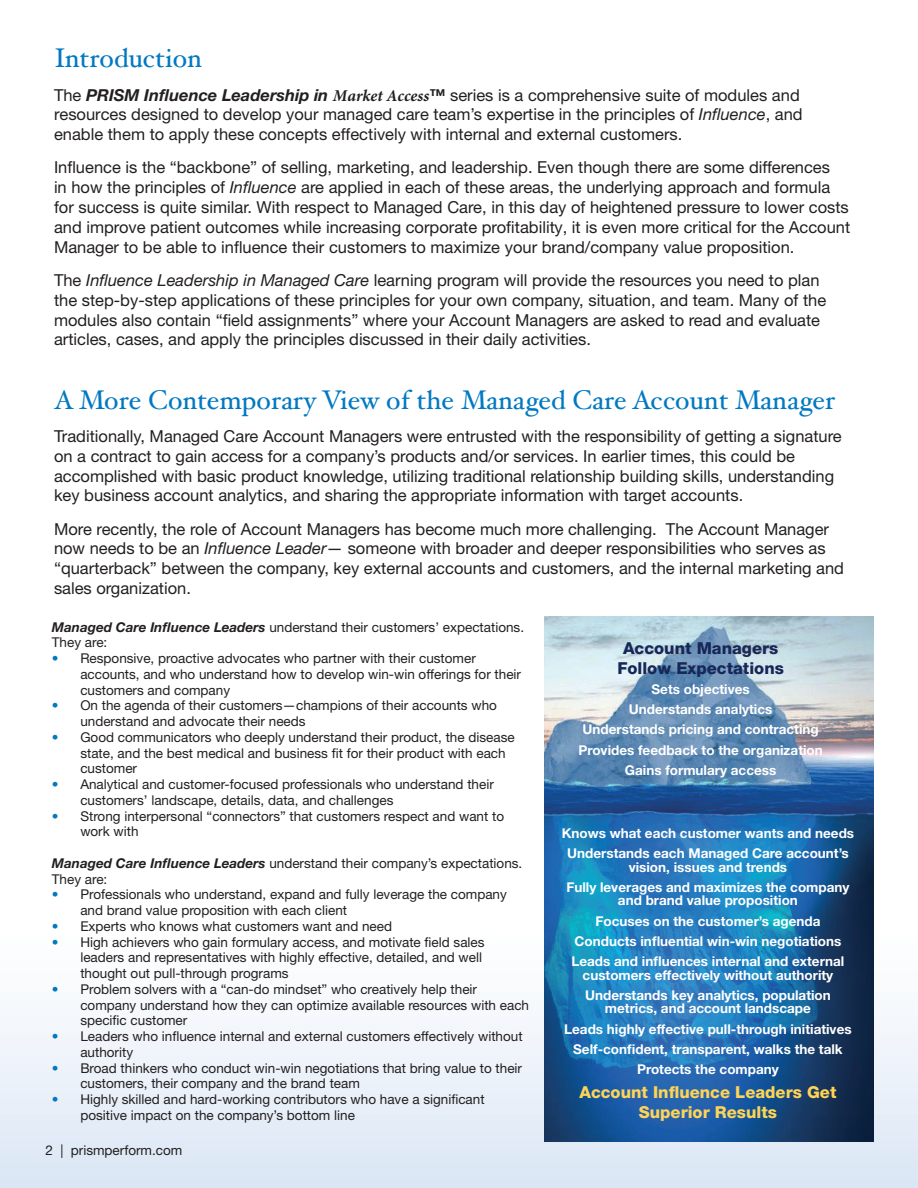
<style>
.page{position:relative;width:918px;height:1188px;background:#fff}
.page>*{position:absolute;margin:0;border:0;box-sizing:border-box;transform-origin:0 0}
.t1{font:27px "Hoefler Text";color:#0079c2}
.t2{font:16.5px/19.8px "Helvetica Neue";color:#231f20}
.t3{font:800 16.5px/19.5px "Helvetica Neue";color:#fed356;text-align:center}
.t4{font:800 16.5px "Helvetica Neue";color:#172757}
.t5{font:13.5px/15.8px "Helvetica Neue";color:#231f20}
.t6{font:700 13.5px/13.5px "Helvetica Neue";color:#fff;text-align:center}
.s1{font-weight:700;font-style:italic}
.s2{font-family:"Minion Pro";font-weight:700;font-style:italic}
.s3{font-style:italic}
.s4{color:#0079c2}
</style>
<div class="page">
<div style="left:0;top:920px;width:918px;height:268px;background:linear-gradient(to bottom,#fff,#dbe7f5)"></div>
<img style="left:544px;top:617px;width:330px;height:525px">
<p class="t1" style="left:54px;top:42px;width:150px">Introduction</p>
<p class="t2" style="left:54px;top:85px;width:750px">The <span class="s1">PRISM Influence Leadership in</span> <span class="s2">Market Access</span><span class="s1">™</span> series is a comprehensive suite of modules and resources designed to develop your managed care team’s expertise in the principles of <span class="s3">Influence</span>, and enable them to apply these concepts effectively with internal and external customers.</p>
<p class="t2" style="left:54px;top:157px;width:798px">Influence is the “backbone” of selling, marketing, and leadership. Even though there are some differences<br>in how the principles of <span class="s3">Influence</span> are applied in each of these areas, the underlying approach and formula for success is quite similar. With respect to Managed Care, in this day of heightened pressure to lower costs and improve patient outcomes while increasing corporate profitability, it is even more critical for the Account Manager to be able to influence their customers to maximize your brand/company value proposition.</p>
<p class="t2" style="left:54px;top:270px;width:774px">The <span class="s3">Influence Leadership in Managed Care</span> learning program will provide the resources you need to plan the step-by-step applications of these principles for your own company, situation, and team. Many of the modules also contain “field assignments” where your Account Managers are asked to read and evaluate articles, cases, and apply the principles discussed in their daily activities.</p>
<p class="t1" style="left:54px;top:384px;width:783px">A More Contemporary View of the Managed Care Account Manager</p>
<p class="t2" style="left:54px;top:426px;width:789px">Traditionally, Managed Care Account Managers were entrusted with the responsibility of getting a signature on a contract to gain access for a company’s products and/or services. In earlier times, this could be accomplished with basic product knowledge, utilizing traditional relationship building skills, understanding key business account analytics, and sharing the appropriate information with target accounts.</p>
<p class="t2" style="left:54px;top:519px;width:792px">More recently, the role of Account Managers has become much more challenging. The Account Manager now needs to be an <span class="s3">Influence Leader</span>— someone with broader and deeper responsibilities who serves as “quarterback” between the company, key external accounts and customers, and the internal marketing and sales organization.</p>
<p class="t5" style="left:52px;top:619px;width:474px"><span class="s1">Managed Care Influence Leaders</span> understand their customers’ expectations.<br>They are:</p>
<p class="t5" style="left:80px;top:650px;width:442px;text-indent:-28px"><span class="s4">•</span> Responsive, proactive advocates who partner with their customer accounts, and who understand how to develop win-win offerings for their customers and company</p>
<p class="t5" style="left:80px;top:698px;width:418px;text-indent:-28px"><span class="s4">•</span> On the agenda of their customers—champions of their accounts who understand and advocate their needs</p>
<p class="t5" style="left:80px;top:729px;width:436px;text-indent:-28px"><span class="s4">•</span> Good communicators who deeply understand their product, the disease state, and the best medical and business fit for their product with each customer</p>
<p class="t5" style="left:80px;top:776px;width:415px;text-indent:-28px"><span class="s4">•</span> Analytical and customer-focused professionals who understand their customers’ landscape, details, data, and challenges</p>
<p class="t5" style="left:80px;top:808px;width:425px;text-indent:-28px"><span class="s4">•</span> Strong interpersonal “connectors” that customers respect and want to work with</p>
<p class="t5" style="left:52px;top:855px;width:472px"><span class="s1">Managed Care Influence Leaders</span> understand their company’s expectations.<br>They are:</p>
<p class="t5" style="left:80px;top:887px;width:428px;text-indent:-28px"><span class="s4">•</span> Professionals who understand, expand and fully leverage the company and brand value proposition with each client</p>
<p class="t5" style="left:52px;top:918px;width:342px"><span class="s4">•</span> Experts who knows what customers want and need</p>
<p class="t5" style="left:80px;top:934px;width:406px;text-indent:-28px"><span class="s4">•</span> High achievers who gain formulary access, and motivate field sales leaders and representatives with highly effective, detailed, and well thought out pull-through programs</p>
<p class="t5" style="left:80px;top:981px;width:450px;text-indent:-28px"><span class="s4">•</span> Problem solvers with a “can-do mindset” who creatively help their company understand how they can optimize available resources with each specific customer</p>
<p class="t5" style="left:80px;top:1028px;width:444px;text-indent:-28px"><span class="s4">•</span> Leaders who influence internal and external customers effectively without authority</p>
<p class="t5" style="left:80px;top:1060px;width:443px;text-indent:-28px"><span class="s4">•</span> Broad thinkers who conduct win-win negotiations that bring value to their customers, their company and the brand team</p>
<p class="t5" style="left:80px;top:1091px;width:406px;text-indent:-28px"><span class="s4">•</span> Highly skilled and hard-working contributors who have a significant positive impact on the company’s bottom line</p>
<p class="t4" style="left:623px;top:638px;width:157px">Account Managers</p>
<p class="t4" style="left:617px;top:658px;width:168px">Follow Expectations</p>
<p class="t6" style="left:652px;top:682px;width:100px">Sets objectives</p>
<p class="t6" style="left:629px;top:702px;width:145px">Understands analytics</p>
<p class="t6" style="left:583px;top:723px;width:238px">Understands pricing and contracting</p>
<p class="t6" style="left:578px;top:743px;width:246px">Provides feedback to the organization</p>
<p class="t6" style="left:625px;top:763px;width:153px">Gains formulary access</p>
<p class="t6" style="left:562px;top:826px;width:294px">Knows what each customer wants and needs</p>
<p class="t6" style="left:567px;top:846px;width:283px">Understands each Managed Care account’s vision, issues and trends</p>
<p class="t6" style="left:566px;top:880px;width:285px">Fully leverages and maximizes the company and brand value proposition</p>
<p class="t6" style="left:595px;top:914px;width:227px">Focuses on the customer’s agenda</p>
<p class="t6" style="left:575px;top:934px;width:268px">Conducts influential win-win negotiations</p>
<p class="t6" style="left:571px;top:954px;width:274px">Leads and influences internal and external customers effectively without authority</p>
<p class="t6" style="left:585px;top:988px;width:247px">Understands key analytics, population metrics, and account landscape</p>
<p class="t6" style="left:564px;top:1022px;width:289px">Leads highly effective pull-through initiatives</p>
<p class="t6" style="left:573px;top:1042px;width:271px">Self-confident, transparent, walks the talk</p>
<p class="t6" style="left:637px;top:1062px;width:143px">Protects the company</p>
<p class="t3" style="left:579px;top:1083px;width:259px">Account Influence Leaders Get<br>Superior Results</p>
<p class="t5" style="left:45px;top:1142px;width:139px">2 | prismperform.com</p>
</div>
